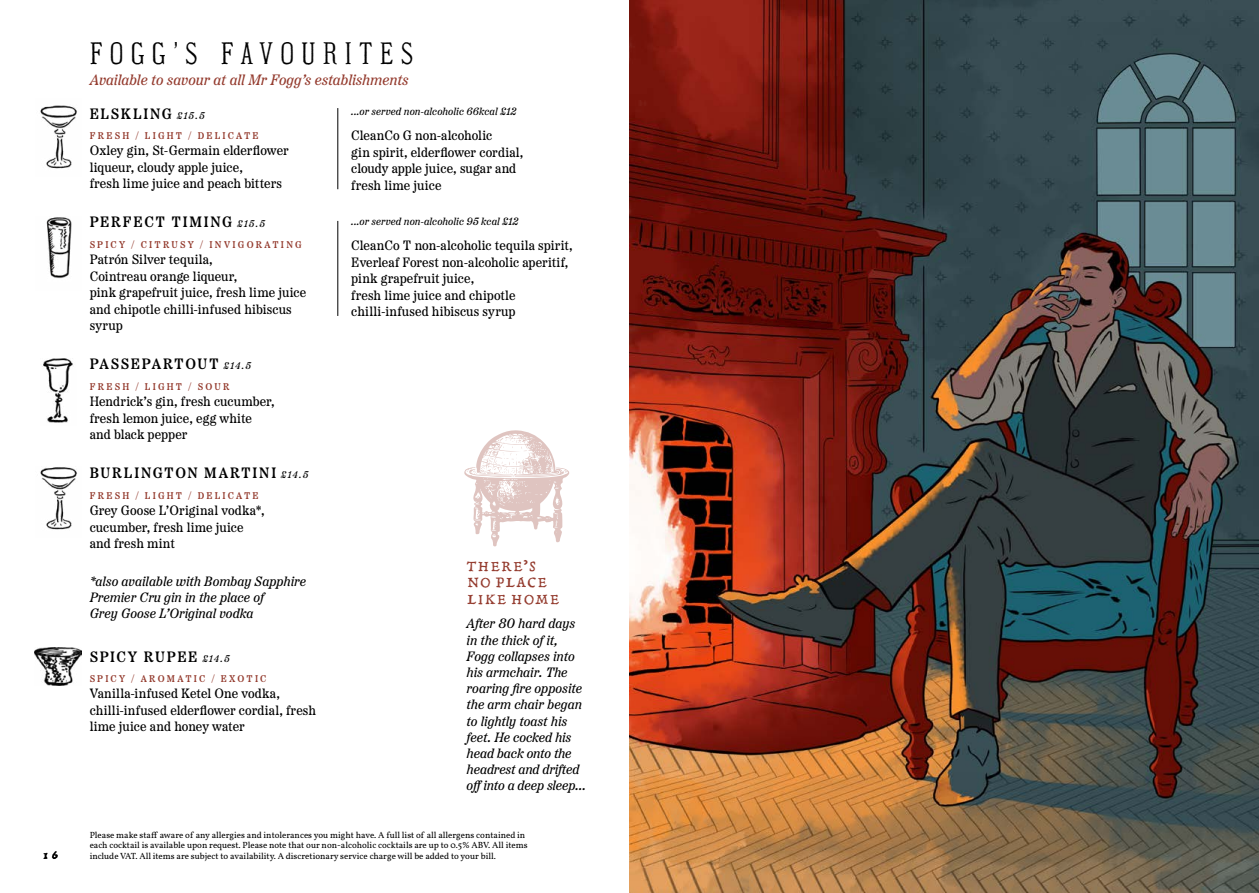
<style>
.page{position:relative;width:1259px;height:893px;background:#fff}
.page>*{position:absolute;margin:0;border:0;box-sizing:border-box;transform-origin:0 0}
.t1{font:36px "Rudyard WF";letter-spacing:.2em;color:#000}
.t2{font:16.5px/16.5px "Gryphius MVB SC";letter-spacing:.055em;color:#943b2e}
.t3{font:600 15px "Etna";letter-spacing:.11em;color:#000}
.t4{font:italic 15px "Etna";letter-spacing:-.01em;color:#943b2e}
.t5{font:15px "Gryphius MVB SC";color:#000}
.t6{font:13.5px/16.5px "Etna";letter-spacing:.01em;color:#000}
.t7{font:italic 13.5px/16.2px "Etna";letter-spacing:-.005em;color:#000}
.t8{font:italic 10.5px "Etna";letter-spacing:.005em;color:#000}
.t9{font:600 9.75px "Etna";letter-spacing:.225em;color:#943b2e}
.t10{font:9px/10.5px "Vollkorn";color:#000}
.s1{font-weight:400;font-style:italic;font-size:9.75px}
</style>
<div class="page">
<img style="left:40px;top:467px;width:37px;height:63px">
<img style="left:40px;top:105px;width:37px;height:64px">
<img style="left:46px;top:217px;width:26px;height:62px">
<img style="left:629px;top:0;width:630px;height:893px">
<svg style="left:464px;top:430px;width:105px;height:116px"></svg>
<img style="left:35px;top:647px;width:47px;height:38px">
<img style="left:42px;top:359px;width:31px;height:64px">
<hr style="left:337px;top:108px;width:1px;height:81px;background:#000">
<hr style="left:337px;top:221px;width:1px;height:95px;background:#000">
<p class="t5" style="left:43px;top:846px;width:17px">16</p>
<h1 class="t1" style="left:90px;top:37px;width:325px">FOGG’S FAVOURITES</h1>
<p class="t4" style="left:90px;top:69px;width:320px">Available to savour at all Mr Fogg’s establishments</p>
<p class="t3" style="left:90px;top:102px;width:117px">ELSKLING <span class="s1">£15.5</span></p>
<p class="t9" style="left:90px;top:128px;width:170px">FRESH / LIGHT / DELICATE</p>
<p class="t6" style="left:90px;top:141px;width:200px">Oxley gin, St-Germain elderflower liqueur, cloudy apple juice,<br>fresh lime juice and peach bitters</p>
<p class="t3" style="left:90px;top:211px;width:177px">PERFECT TIMING <span class="s1">£15.5</span></p>
<p class="t9" style="left:90px;top:237px;width:214px">SPICY / CITRUSY / INVIGORATING</p>
<p class="t6" style="left:90px;top:250px;width:218px">Patrón Silver tequila,<br>Cointreau orange liqueur,<br>pink grapefruit juice, fresh lime juice and chipotle chilli-infused hibiscus syrup</p>
<p class="t3" style="left:90px;top:353px;width:163px">PASSEPARTOUT <span class="s1">£14.5</span></p>
<p class="t9" style="left:90px;top:379px;width:142px">FRESH / LIGHT / SOUR</p>
<p class="t6" style="left:90px;top:392px;width:187px">Hendrick’s gin, fresh cucumber, fresh lemon juice, egg white and black pepper</p>
<p class="t3" style="left:90px;top:461px;width:220px">BURLINGTON MARTINI <span class="s1">£14.5</span></p>
<p class="t9" style="left:90px;top:488px;width:170px">FRESH / LIGHT / DELICATE</p>
<p class="t6" style="left:90px;top:501px;width:176px">Grey Goose L’Original vodka*, cucumber, fresh lime juice and fresh mint</p>
<p class="t7" style="left:90px;top:573px;width:218px">*also available with Bombay Sapphire<br>Premier Cru gin in the place of<br>Grey Goose L’Original vodka</p>
<p class="t3" style="left:90px;top:645px;width:142px">SPICY RUPEE <span class="s1">£14.5</span></p>
<p class="t9" style="left:90px;top:671px;width:178px">SPICY / AROMATIC / EXOTIC</p>
<p class="t6" style="left:90px;top:684px;width:228px">Vanilla-infused Ketel One vodka, chilli-infused elderflower cordial, fresh lime juice and honey water</p>
<p class="t8" style="left:351px;top:104px;width:167px">...or served non-alcoholic 66kcal £12</p>
<p class="t6" style="left:351px;top:126px;width:174px">CleanCo G non-alcoholic<br>gin spirit, elderflower cordial, cloudy apple juice, sugar and fresh lime juice</p>
<p class="t8" style="left:351px;top:214px;width:169px">...or served non-alcoholic 95 kcal £12</p>
<p class="t6" style="left:351px;top:236px;width:223px">CleanCo T non-alcoholic tequila spirit, Everleaf Forest non-alcoholic aperitif, pink grapefruit juice,<br>fresh lime juice and chipotle chilli-infused hibiscus syrup</p>
<p class="t2" style="left:467px;top:558px;width:94px">THERE’S<br>NO PLACE<br>LIKE HOME</p>
<p class="t7" style="left:466px;top:616px;width:121px">After 80 hard days in the thick of it,<br>Fogg collapses into his armchair. The roaring fire opposite the arm chair began to lightly toast his feet. He cocked his head back onto the headrest and drifted offinto a deep sleep…</p>
<p class="t10" style="left:90px;top:830px;width:439px">Please make staff aware of any allergies and intolerances you might have. A full list of all allergens contained in each cocktail is available upon request. Please note that our non-alcoholic cocktails are up to 0.5% ABV. All items include VAT. All items are subject to availability. A discretionary service charge will be added to your bill.</p>
</div>
